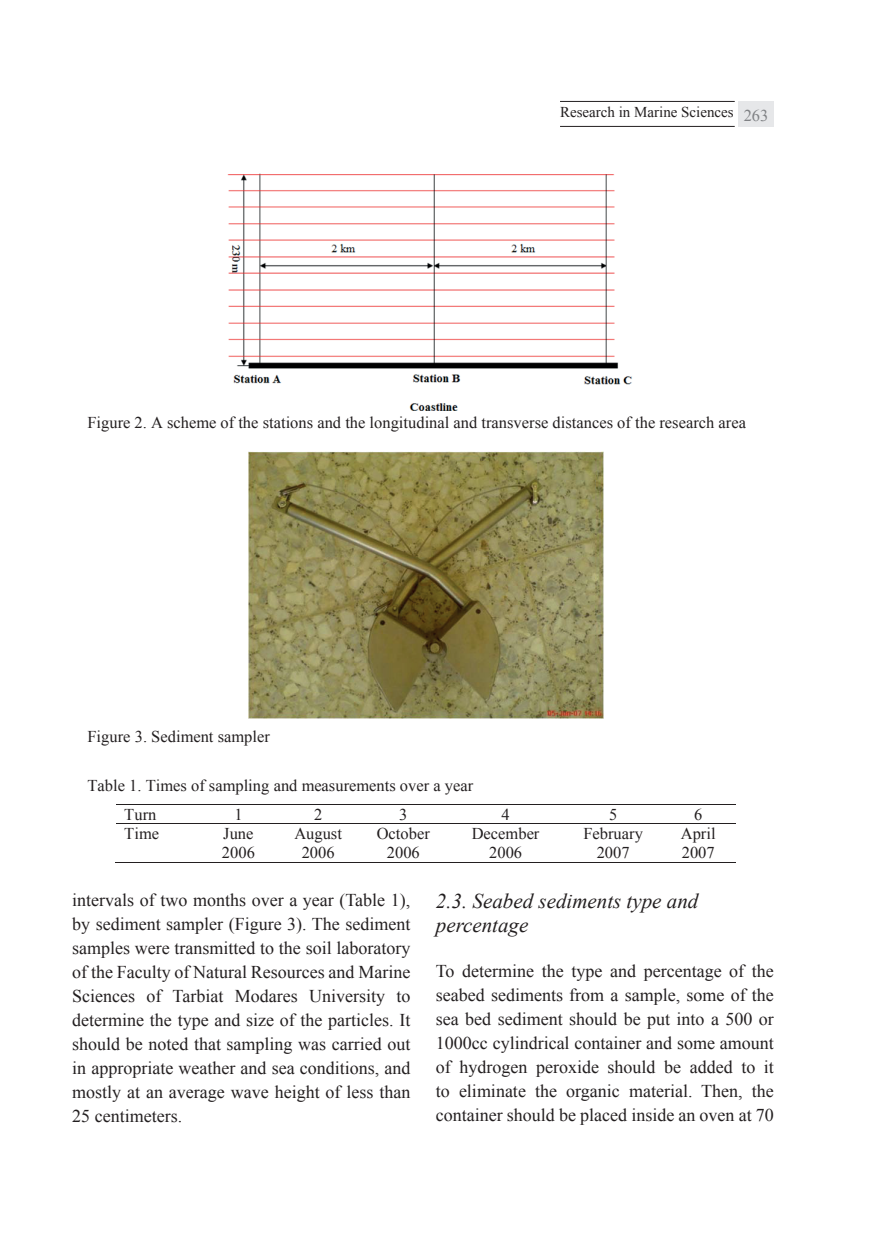
<style>
.page{position:relative;width:893px;height:1255px;background:#fff}
.page>*{position:absolute;margin:0;border:0;box-sizing:border-box;transform-origin:0 0}
.t1{font:italic 21px/24px "Times New Roman";color:#231f20}
.t2{font:18px/24px "Times New Roman";color:#231f20;text-align:justify}
.t3{font:16.5px/18.9px "Times New Roman";color:#231f20;text-align:center}
.t4{font:15px "Times New Roman";color:#231f20}
.s1{font-size:16.5px;color:#808285}
</style>
<div class="page">
<div style="left:739px;top:101px;width:35px;height:26px;background:#e6e7e9"></div>
<hr style="left:560px;top:101px;width:175px;height:1px;background:#231f20">
<hr style="left:560px;top:126px;width:175px;height:1px;background:#231f20">
<hr style="left:116px;top:803px;width:619px;height:1px;background:#231f20">
<hr style="left:116px;top:823px;width:619px;height:1px;background:#231f20">
<hr style="left:115px;top:862px;width:86px;height:1px;background:#231f20">
<hr style="left:200px;top:862px;width:76px;height:1px;background:#231f20">
<hr style="left:275px;top:862px;width:86px;height:1px;background:#231f20">
<hr style="left:360px;top:862px;width:86px;height:1px;background:#231f20">
<hr style="left:445px;top:862px;width:120px;height:1px;background:#231f20">
<hr style="left:564px;top:862px;width:97px;height:1px;background:#231f20">
<hr style="left:660px;top:862px;width:75px;height:1px;background:#231f20">
<img style="left:227px;top:173px;width:405px;height:238px">
<img style="left:249px;top:451px;width:354px;height:267px">
<p class="t4" style="left:560px;top:102px;width:210px">Research in Marine Sciences <span class="s1">263</span></p>
<p class="t3" style="left:87px;top:412px;width:660px">Figure 2. A scheme of the stations and the longitudinal and transverse distances of the research area</p>
<p class="t3" style="left:87px;top:727px;width:184px">Figure 3. Sediment sampler</p>
<p class="t3" style="left:124px;top:770px;width:350px;line-height:28.8px;text-align:left;text-indent:-37px">Table 1. Times of sampling and measurements over a year<br>Turn</p>
<p class="t3" style="left:234px;top:804px;width:10px">1</p>
<p class="t3" style="left:314px;top:804px;width:10px">2</p>
<p class="t3" style="left:399px;top:804px;width:10px">3</p>
<p class="t3" style="left:501px;top:804px;width:10px">4</p>
<p class="t3" style="left:609px;top:804px;width:10px">5</p>
<p class="t3" style="left:694px;top:804px;width:10px">6</p>
<p class="t3" style="left:124px;top:824px;width:36px">Time</p>
<p class="t3" style="left:222px;top:824px;width:35px;text-align:left">June<br>2006</p>
<p class="t3" style="left:294px;top:824px;width:49px">August<br>2006</p>
<p class="t3" style="left:377px;top:824px;width:55px">October<br>2006</p>
<p class="t3" style="left:472px;top:824px;width:69px">December<br>2006</p>
<p class="t3" style="left:583px;top:824px;width:61px">February<br>2007</p>
<p class="t3" style="left:681px;top:824px;width:36px;text-align:left">April<br>2007</p>
<p class="t2" style="left:72px;top:887px;width:340px">intervals of two months over a year (Table 1), by sediment sampler (Figure 3). The sediment samples were transmitted to the soil laboratory of the Faculty of Natural Resources and Marine Sciences of Tarbiat Modares University to determine the type and size of the particles. It should be noted that sampling was carried out in appropriate weather and sea conditions, and mostly at an average wave height of less than 25 centimeters.</p>
<p class="t1" style="left:436px;top:888px;width:264px">2.3. Seabed sediments type and percentage</p>
<p class="t2" style="left:436px;top:958px;width:340px">To determine the type and percentage of the seabed sediments from a sample, some of the sea bed sediment should be put into a 500 or 1000cc cylindrical container and some amount of hydrogen peroxide should be added to it to eliminate the organic material. Then, the container should be placed inside an oven at 70</p>
</div>
